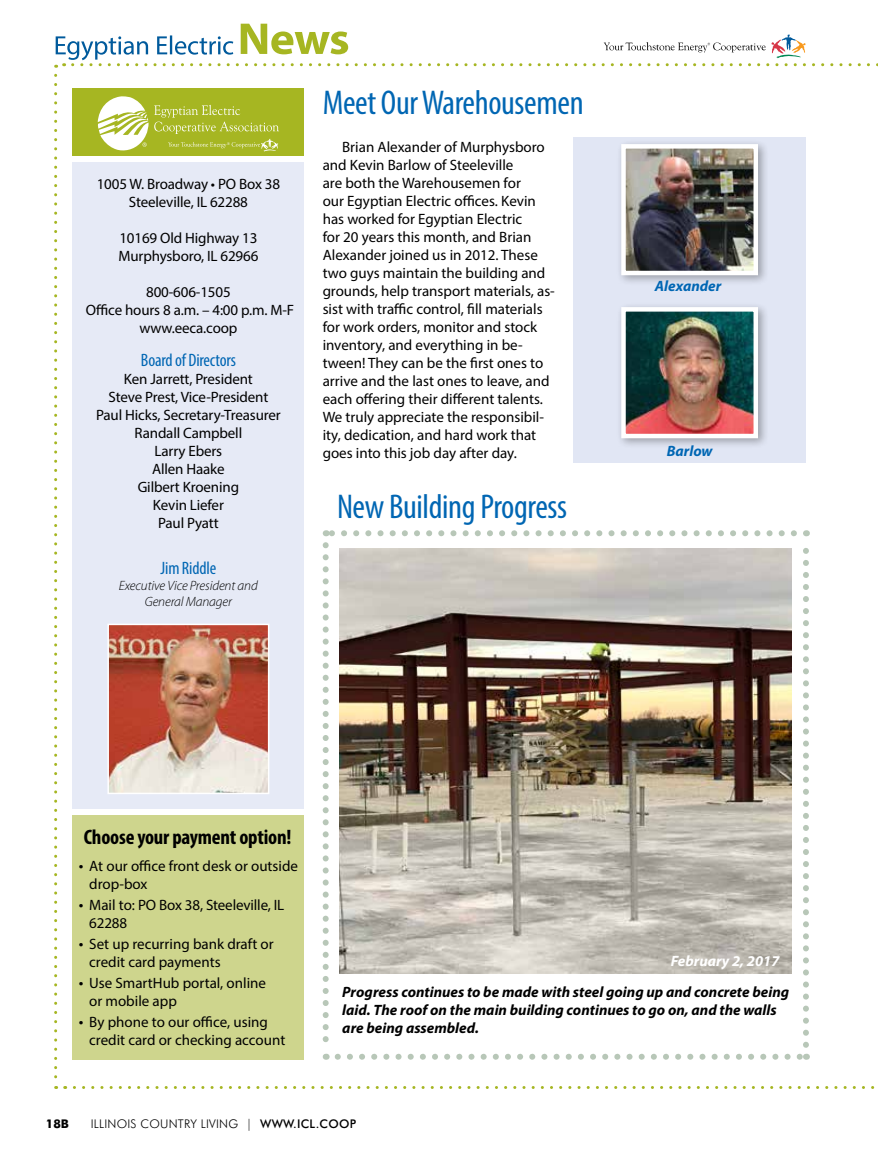
<style>
.page{position:relative;width:878px;height:1161px;background:#fff}
.page>*{position:absolute;margin:0;border:0;box-sizing:border-box;transform-origin:0 0}
.t1{font:condensed 34.5px "Myriad Pro";letter-spacing:-.01em;color:#0066b3}
.t2{font:700 condensed 21px "Myriad Pro";letter-spacing:-.01em;color:#000}
.t3{font:condensed 18px "Myriad Pro";letter-spacing:-.01em;color:#0066b3}
.t4{font:15px/18px "Myriad Pro";color:#000}
.t5{font:italic 700 15px/18px "Myriad Pro";color:#000}
.t6{font:italic 700 15px "Myriad Pro";color:#0066b3}
.t7{font:italic 700 15px "Myriad Pro";color:#fff}
.t8{font:italic 300 13.5px/16.2px "Myriad Pro";letter-spacing:-.01em;color:#000;text-align:center}
.t9{font:300 12px "Futura BT";letter-spacing:.02em;color:#000}
.t10{font:700 12px "Futura BT";color:#000}
.s1{font-size:16.5px}
.s2{font-weight:500}
</style>
<div class="page">
<svg style="left:65px;top:1086px;width:810px;height:3px"></svg>
<svg style="left:54px;top:75px;width:3px;height:1014px"></svg>
<svg style="left:56px;top:24px;width:822px;height:44px"></svg>
<div style="left:73px;top:88px;width:231px;height:68px;background:#a6b622"></div>
<div style="left:73px;top:162px;width:231px;height:646px;background:#e6eaf6"></div>
<svg style="left:98px;top:96px;width:50px;height:55px"></svg>
<svg style="left:154px;top:105px;width:125px;height:46px"></svg>
<img style="left:110px;top:627px;width:156px;height:164px">
<div style="left:107px;top:624px;width:162px;height:170px;border:2px solid #fff"></div>
<img style="left:340px;top:548px;width:451px;height:425px">
<svg style="left:338px;top:1054px;width:461px;height:6px"></svg>
<svg style="left:323px;top:545px;width:6px;height:515px"></svg>
<svg style="left:803px;top:530px;width:5px;height:515px"></svg>
<svg style="left:326px;top:530px;width:468px;height:6px"></svg>
<div style="left:573px;top:138px;width:233px;height:325px;background:#e1e6f4"></div>
<div style="left:616px;top:139px;width:152px;height:147px;background:#000;opacity:.32"></div>
<img style="left:626px;top:149px;width:127px;height:121px">
<div style="left:621px;top:144px;width:137px;height:131px;border:4px solid #fff"></div>
<div style="left:616px;top:302px;width:152px;height:147px;background:#000;opacity:.32"></div>
<img style="left:626px;top:312px;width:127px;height:121px">
<div style="left:621px;top:307px;width:137px;height:131px;border:4px solid #fff"></div>
<div style="left:72px;top:815px;width:231px;height:245px;background:#ced58d"></div>
<p class="t4" style="left:97px;top:175px;width:185px;text-align:center">1005 W. Broadway • PO Box 38<br>Steeleville, IL 62288</p>
<p class="t4" style="left:118px;top:229px;width:141px">10169 Old Highway 13<br>Murphysboro, IL 62966</p>
<p class="t4" style="left:86px;top:283px;width:210px;text-align:center">800-606-1505<br>Office hours 8 a.m. – 4:00 p.m. M-F www.eeca.coop</p>
<p class="t3" style="left:141px;top:349px;width:96px">Board of Directors</p>
<p class="t4" style="left:96px;top:370px;width:186px;text-align:center">Ken Jarrett, President<br>Steve Prest, Vice-President<br>Paul Hicks, Secretary-Treasurer<br>Randall Campbell<br>Larry Ebers<br>Allen Haake<br>Gilbert Kroening<br>Kevin Liefer<br>Paul Pyatt</p>
<p class="t3" style="left:160px;top:557px;width:57px">Jim Riddle</p>
<p class="t8" style="left:119px;top:577px;width:140px">Executive Vice President and<br>General Manager</p>
<h1 class="t1" style="left:323px;top:81px;width:262px">Meet Our Warehousemen</h1>
<p class="t4" style="left:323px;top:138px;width:234px;text-indent:20px">Brian Alexander of Murphysboro and Kevin Barlow of Steeleville<br>are both the Warehousemen for<br>our Egyptian Electric offices. Kevin has worked for Egyptian Electric<br>for 20 years this month, and Brian Alexander joined us in 2012. These two guys maintain the building and grounds, help transport materials, as&shy;sist with traffic control, fill materials for work orders, monitor and stock inventory, and everything in be&shy;tween! They can be the first ones to arrive and the last ones to leave, and each offering their different talents.<br>We truly appreciate the responsibil&shy;ity, dedication, and hard work that goes into this job day after day.</p>
<h1 class="t1" style="left:337px;top:485px;width:232px">New Building Progress</h1>
<p class="t6" style="left:655px;top:277px;width:68px">Alexander</p>
<p class="t6" style="left:666px;top:441px;width:47px">Barlow</p>
<h2 class="t2" style="left:84px;top:823px;width:209px">Choose your payment option!</h2>
<p class="t4" style="left:89px;top:857px;width:210px;text-indent:-10px"><span class="s1">•</span> At our office front desk or outside drop-box</p>
<p class="t4" style="left:89px;top:896px;width:197px;text-indent:-10px"><span class="s1">•</span> Mail to: PO Box 38, Steeleville, IL<br>62288</p>
<p class="t4" style="left:89px;top:935px;width:186px;text-indent:-10px"><span class="s1">•</span> Set up recurring bank draft or credit card payments</p>
<p class="t4" style="left:89px;top:974px;width:178px;text-indent:-10px"><span class="s1">•</span> Use SmartHub portal, online or mobile app</p>
<p class="t4" style="left:89px;top:1013px;width:197px;text-indent:-10px"><span class="s1">•</span> By phone to our office, using credit card or checking account</p>
<p class="t7" style="left:670px;top:951px;width:110px">February 2, 2017</p>
<p class="t5" style="left:342px;top:983px;width:448px">Progress continues to be made with steel going up and concrete being laid. The roof on the main building continues to go on, and the walls are being assembled.</p>
<p class="t10" style="left:46px;top:1116px;width:25px">18b</p>
<p class="t9" style="left:91px;top:1116px;width:267px">ILLINOIS COUNTRY LIVING | <span class="s2">WWW.ICL.COOP</span></p>
</div>
